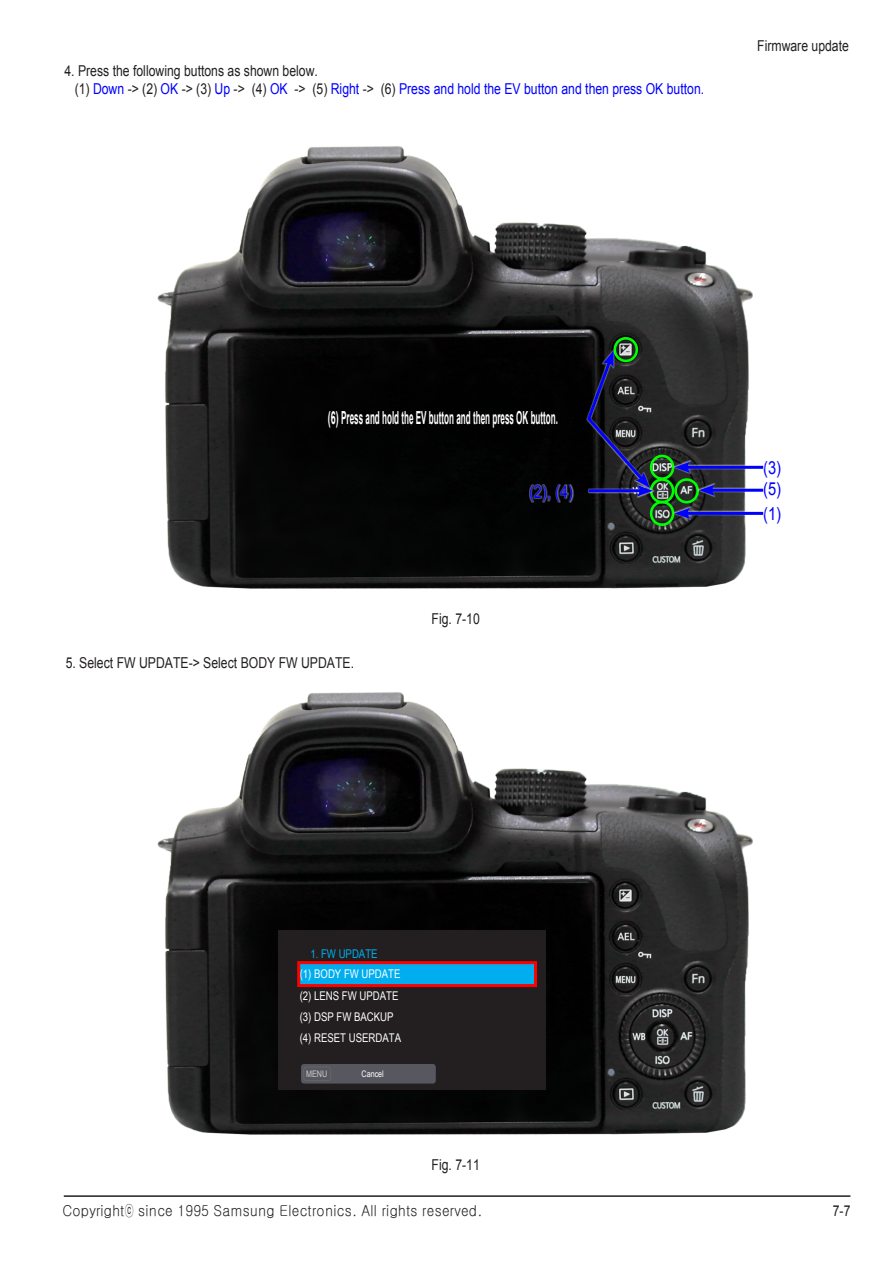
<style>
.page{position:relative;width:893px;height:1263px;background:#fff}
.page>*{position:absolute;margin:0;border:0;box-sizing:border-box;transform-origin:0 0}
.t1{font:700 18px "Arial";color:#fff;scale:.5 1}
.t2{font:18px "Arial";color:#00f;scale:.81 1}
.t3{font:15px "Arial";color:#231f20;scale:.81 1}
.t4{font:15px "Arial";color:#00f;scale:.81 1}
.t5{font:500 15px "HYR Go Thic";color:#231f20;scale:.9 1}
.t6{font:12px "Arial Unicode MS";color:#fff;scale:.8 1}
.t7{font:12px "Arial Unicode MS";color:#00aeef;scale:.8 1}
.t8{font:9px "Arial Unicode MS";color:#fff;scale:.8 1}
.s1{color:#231f20}
</style>
<div class="page">
<hr style="left:64px;top:1195px;width:786px;height:2px;background:#231f20">
<img style="left:157px;top:692px;width:596px;height:443px">
<img style="left:157px;top:146px;width:596px;height:443px">
<div style="left:650px;top:478px;width:24px;height:25px;border:3px solid #0f0;border-radius:50%"></div>
<div style="left:650px;top:455px;width:24px;height:25px;border:3px solid #0f0;border-radius:50%"></div>
<div style="left:614px;top:337px;width:24px;height:25px;border:3px solid #0f0;border-radius:50%"></div>
<div style="left:674px;top:478px;width:25px;height:25px;border:3px solid #0f0;border-radius:50%"></div>
<div style="left:650px;top:501px;width:24px;height:25px;border:3px solid #0f0;border-radius:50%"></div>
<svg style="left:673px;top:506px;width:91px;height:15px"></svg>
<hr style="left:685px;top:512px;width:78px;height:3px;background:#00f">
<svg style="left:674px;top:507px;width:16px;height:12px"></svg>
<svg style="left:697px;top:483px;width:67px;height:14px"></svg>
<hr style="left:709px;top:489px;width:54px;height:3px;background:#00f">
<svg style="left:699px;top:484px;width:16px;height:12px"></svg>
<svg style="left:588px;top:483px;width:67px;height:15px"></svg>
<svg style="left:673px;top:460px;width:91px;height:15px"></svg>
<hr style="left:685px;top:466px;width:78px;height:3px;background:#00f">
<svg style="left:674px;top:461px;width:16px;height:12px"></svg>
<svg style="left:529px;top:484px;width:45px;height:19px"></svg>
<svg style="left:585px;top:351px;width:68px;height:146px;background:#212435"></svg>
<div style="left:278px;top:930px;width:268px;height:159px;background:#231f20"></div>
<div style="left:301px;top:1064px;width:135px;height:19px;background:#57585f;border-radius:3px"></div>
<div style="left:303px;top:1067px;width:28px;height:14px;border:1px solid #6c6d70;border-radius:3px"></div>
<div style="left:300px;top:963px;width:236px;height:21px;background:#00aeef"></div>
<div style="left:297px;top:961px;width:240px;height:26px;border:3px solid #f00"></div>
<p class="t3" style="left:64px;top:61px;width:314px">4. Press the following buttons as shown below.</p>
<p class="t4" style="left:75px;top:79px;width:779px"><span class="s1">(1)</span> Down <span class="s1">-&gt; (2)</span> OK <span class="s1">-&gt; (3)</span> Up <span class="s1">-&gt; (4)</span> OK <span class="s1">-&gt; (5)</span> Right <span class="s1">-&gt; (6)</span> Press and hold the EV button and then press OK button.</p>
<p class="t3" style="left:757px;top:36px;width:115px">Firmware update</p>
<p class="t1" style="left:328px;top:405px;width:462px">(6) Press and hold the EV button and then press OK button.</p>
<p class="t3" style="left:66px;top:653px;width:358px">5. Select FW UPDATE-&gt; Select BODY FW UPDATE.</p>
<p class="t3" style="left:432px;top:609px;width:61px">Fig. 7-10</p>
<p class="t2" style="left:529px;top:480px;width:56px">(2), (4)</p>
<p class="t7" style="left:310px;top:945px;width:86px">1. FW UPDATE</p>
<p class="t6" style="left:300px;top:965px;width:128px">(1) BODY FW UPDATE</p>
<p class="t6" style="left:300px;top:987px;width:125px">(2) LENS FW UPDATE</p>
<p class="t6" style="left:300px;top:1008px;width:119px">(3) DSP FW BACKUP</p>
<p class="t6" style="left:300px;top:1029px;width:128px">(4) RESET USERDATA</p>
<p class="t8" style="left:306px;top:1067px;width:28px">MENU</p>
<p class="t8" style="left:361px;top:1067px;width:30px">Cancel</p>
<p class="t3" style="left:432px;top:1155px;width:61px">Fig. 7-11</p>
<p class="t2" style="left:763px;top:456px;width:24px">(3)</p>
<p class="t2" style="left:763px;top:476px;width:24px">(5)</p>
<p class="t2" style="left:763px;top:502px;width:24px">(1)</p>
<p class="t5" style="left:62px;top:1203px;width:468px">Copyrightⓒ since 1995 Samsung Electronics. All rights reserved.</p>
<p class="t3" style="left:833px;top:1200px;width:23px">7-7</p>
</div>
